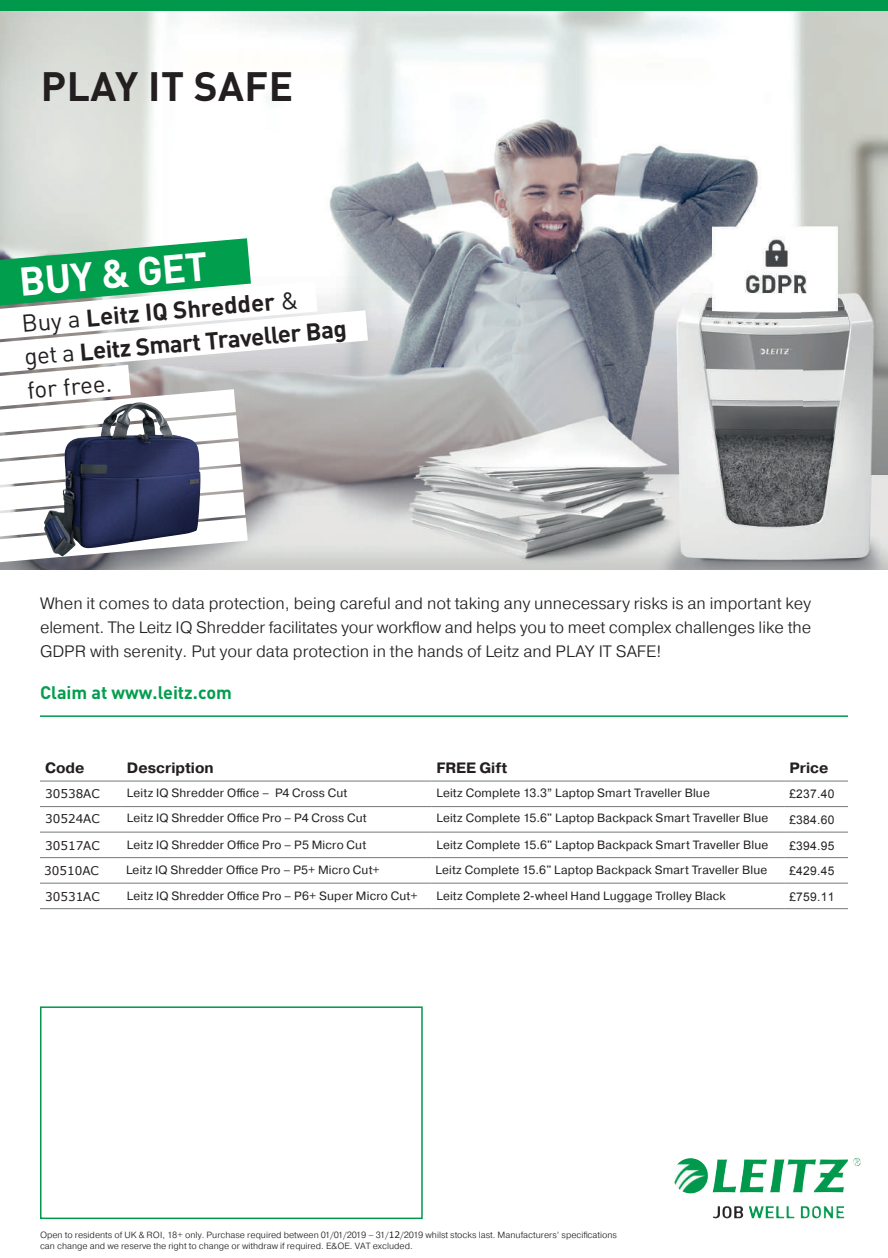
<style>
.page{position:relative;width:888px;height:1258px;background:#fff}
.page>*{position:absolute;margin:0;border:0;box-sizing:border-box;transform-origin:0 0}
.t1{font:700 40.5px "DIN Pro";letter-spacing:.01em;color:#231f20}
.t2{font:700 39.6px "DIN Pro";color:#fff}
.t3{font:700 24px/33.5px "DIN Pro";color:#231f20}
.t4{font:700 18px "DIN Pro";color:#009e4d}
.t5{font:300 16.5px/24px "Pragmatica";color:#231f20;text-align:justify}
.t6{font:700 15px "Pragmatica";color:#231f20}
.t7{font:12px "Pragmatica";letter-spacing:.015em;color:#231f20}
.t8{font:12px "Verdana";color:#231f20}
.t9{font:12px "Arial";letter-spacing:.025em;color:#231f20}
.t10{font:300 9px/10.8px "Pragmatica";color:#231f20}
.s1{font-weight:400}
.s2{font-family:"Verdana";font-weight:400}
</style>
<div class="page">
<div style="left:0;top:0;width:888px;height:12px;background:#00994c"></div>
<div style="left:40px;top:1006px;width:383px;height:213px;border:2px solid #00994c"></div>
<img style="left:0;top:11px;width:888px;height:559px">
<svg style="left:0;top:212px;width:399px;height:352px"></svg>
<svg style="left:40px;top:858px;width:808px;height:25px"></svg>
<hr style="left:40px;top:781px;width:82px;height:1px;background:#76787b">
<hr style="left:122px;top:781px;width:309px;height:1px;background:#76787b">
<hr style="left:431px;top:781px;width:353px;height:1px;background:#76787b">
<hr style="left:784px;top:781px;width:64px;height:1px;background:#76787b">
<hr style="left:40px;top:806px;width:82px;height:1px;background:#76787b">
<hr style="left:122px;top:806px;width:309px;height:1px;background:#76787b">
<hr style="left:431px;top:806px;width:353px;height:1px;background:#76787b">
<hr style="left:784px;top:806px;width:64px;height:1px;background:#76787b">
<hr style="left:40px;top:832px;width:82px;height:1px;background:#76787b">
<hr style="left:122px;top:832px;width:309px;height:1px;background:#76787b">
<hr style="left:431px;top:832px;width:353px;height:1px;background:#76787b">
<hr style="left:784px;top:832px;width:64px;height:1px;background:#76787b">
<hr style="left:40px;top:857px;width:82px;height:1px;background:#76787b">
<hr style="left:122px;top:857px;width:309px;height:1px;background:#76787b">
<hr style="left:431px;top:857px;width:353px;height:1px;background:#76787b">
<hr style="left:784px;top:857px;width:64px;height:1px;background:#76787b">
<hr style="left:40px;top:883px;width:82px;height:1px;background:#76787b">
<hr style="left:122px;top:883px;width:309px;height:1px;background:#76787b">
<hr style="left:431px;top:883px;width:353px;height:1px;background:#76787b">
<hr style="left:784px;top:883px;width:64px;height:1px;background:#76787b">
<hr style="left:40px;top:908px;width:82px;height:1px;background:#76787b">
<hr style="left:122px;top:908px;width:309px;height:1px;background:#76787b">
<hr style="left:431px;top:908px;width:353px;height:1px;background:#76787b">
<hr style="left:784px;top:908px;width:64px;height:1px;background:#76787b">
<img style="left:674px;top:1158px;width:187px;height:35px">
<img style="left:44px;top:403px;width:156px;height:153px">
<hr style="left:40px;top:715px;width:808px;height:2px;background:#00994c">
<h1 class="t1" style="left:41px;top:59px;width:254px">PLAY IT SAFE</h1>
<h2 class="t2" style="left:17px;top:255px;width:191px;rotate:-5deg">BUY &amp; GET</h2>
<h3 class="t3" style="left:20px;top:306px;width:325px;rotate:-5deg"><span class="s1">Buy a</span> Leitz IQ Shredder <span class="s1">&amp;<br>get a</span> Leitz Smart Traveller Bag <span class="s1">for free.</span></h3>
<p class="t5" style="left:40px;top:591px;width:773px">When it comes to data protection, being careful and not taking any unnecessary risks is an important key element. The Leitz IQ Shredder facilitates your workflow and helps you to meet complex challenges like the GDPR with serenity. Put your data protection in the hands of Leitz and PLAY IT SAFE!</p>
<h3 class="t4" style="left:40px;top:680px;width:193px">Claim at www.leitz.com</h3>
<p class="t6" style="left:45px;top:757px;width:41px">Code</p>
<p class="t6" style="left:127px;top:757px;width:88px">Description</p>
<p class="t6" style="left:436px;top:757px;width:73px">FREE Gift</p>
<p class="t6" style="left:789px;top:757px;width:41px">Price</p>
<p class="t8" style="left:45px;top:785px;width:56px">30538AC</p>
<p class="t7" style="left:127px;top:786px;width:222px">Leitz IQ Shredder Office – P4 Cross Cut</p>
<p class="t7" style="left:436px;top:786px;width:275px">Leitz Complete 13.3” Laptop Smart Traveller Blue</p>
<p class="t9" style="left:789px;top:786px;width:47px">£237.40</p>
<p class="t8" style="left:45px;top:810px;width:56px">30524AC</p>
<p class="t7" style="left:127px;top:811px;width:241px">Leitz IQ Shredder Office Pro – P4 Cross Cut</p>
<p class="t7" style="left:436px;top:811px;width:333px">Leitz Complete 15.6" Laptop Backpack Smart Traveller Blue</p>
<p class="t9" style="left:789px;top:812px;width:47px">£384.60</p>
<p class="t8" style="left:45px;top:837px;width:56px">30517AC</p>
<p class="t7" style="left:127px;top:837px;width:241px">Leitz IQ Shredder Office Pro – P5 Micro Cut</p>
<p class="t7" style="left:436px;top:837px;width:333px">Leitz Complete 15.6" Laptop Backpack Smart Traveller Blue</p>
<p class="t9" style="left:789px;top:837px;width:47px">£394.95</p>
<p class="t8" style="left:44px;top:862px;width:56px">30510AC</p>
<p class="t7" style="left:126px;top:862px;width:255px">Leitz IQ Shredder Office Pro – P5+ Micro Cut+</p>
<p class="t7" style="left:435px;top:862px;width:333px">Leitz Complete 15.6" Laptop Backpack Smart Traveller Blue</p>
<p class="t9" style="left:789px;top:863px;width:47px">£429.45</p>
<p class="t8" style="left:45px;top:888px;width:56px">30531AC</p>
<p class="t7" style="left:127px;top:888px;width:292px">Leitz IQ Shredder Office Pro – P6+ Super Micro Cut+</p>
<p class="t7" style="left:436px;top:888px;width:291px">Leitz Complete 2-wheel Hand Luggage Trolley Black</p>
<p class="t9" style="left:789px;top:888px;width:47px">£759.11</p>
<p class="t10" style="left:40px;top:1229px;width:578px">Open to residents of UK &amp; ROI, 18+ only. Purchase required between 01/01/2019 – 31/<span class="s2">12</span>/2019 whilst stocks last. Manufacturers’ specifi cations can change and we reserve the right to change or withdraw if required. E&amp;OE. VAT excluded.</p>
</div>
